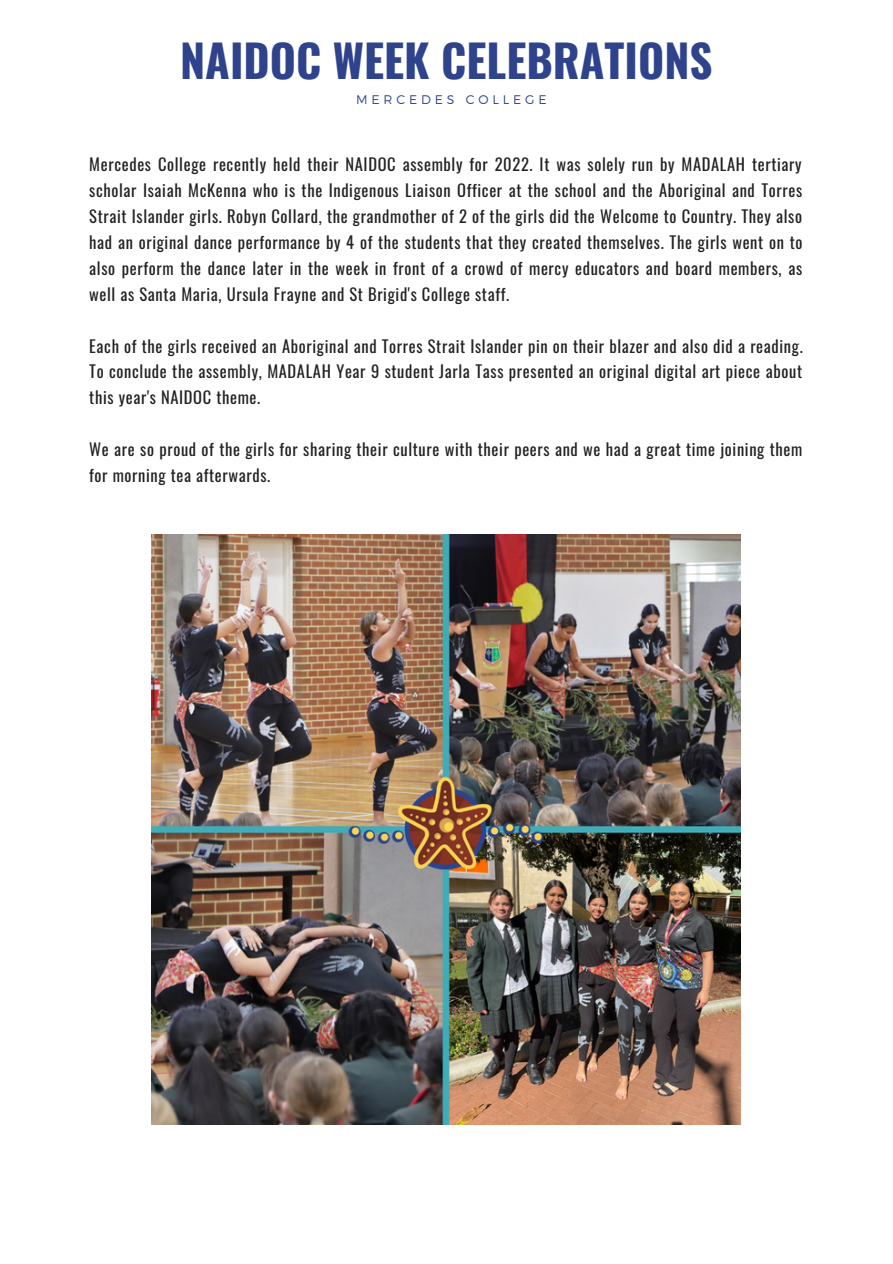
<style>
.page{position:relative;width:893px;height:1264px;background:#fff}
.page>*{position:absolute;margin:0;border:0;box-sizing:border-box;transform-origin:0 0}
.t1{font:700 44.85px "Oswald";color:#2f438c}
.t2{font:16.5px/25.8px "Oswald";letter-spacing:.04em;color:#222;text-align:justify}
.t3{font:300 12.45px "Montserrat";letter-spacing:.31em;color:#2f438c}
</style>
<div class="page">
<img style="left:151px;top:535px;width:589px;height:589px">
<h1 class="t1" style="left:180px;top:25px;width:534px">NAIDOC WEEK CELEBRATIONS</h1>
<p class="t3" style="left:356px;top:92px;width:192px">MERCEDES COLLEGE</p>
<p class="t2" style="left:89px;top:151px;width:714px">Mercedes College recently held their NAIDOC assembly for 2022. It was solely run by MADALAH tertiary scholar Isaiah McKenna who is the Indigenous Liaison Officer at the school and the Aboriginal and Torres Strait Islander girls. Robyn Collard, the grandmother of 2 of the girls did the Welcome to Country. They also had an original dance performance by 4 of the students that they created themselves. The girls went on to also perform the dance later in the week in front of a crowd of mercy educators and board members, as well as Santa Maria, Ursula Frayne and St Brigid's College staff.</p>
<p class="t2" style="left:89px;top:332px;width:715px">Each of the girls received an Aboriginal and Torres Strait Islander pin on their blazer and also did a reading.<br>To conclude the assembly, MADALAH Year 9 student Jarla Tass presented an original digital art piece about this year's NAIDOC theme.</p>
<p class="t2" style="left:89px;top:435px;width:714px">We are so proud of the girls for sharing their culture with their peers and we had a great time joining them for morning tea afterwards.</p>
</div>
